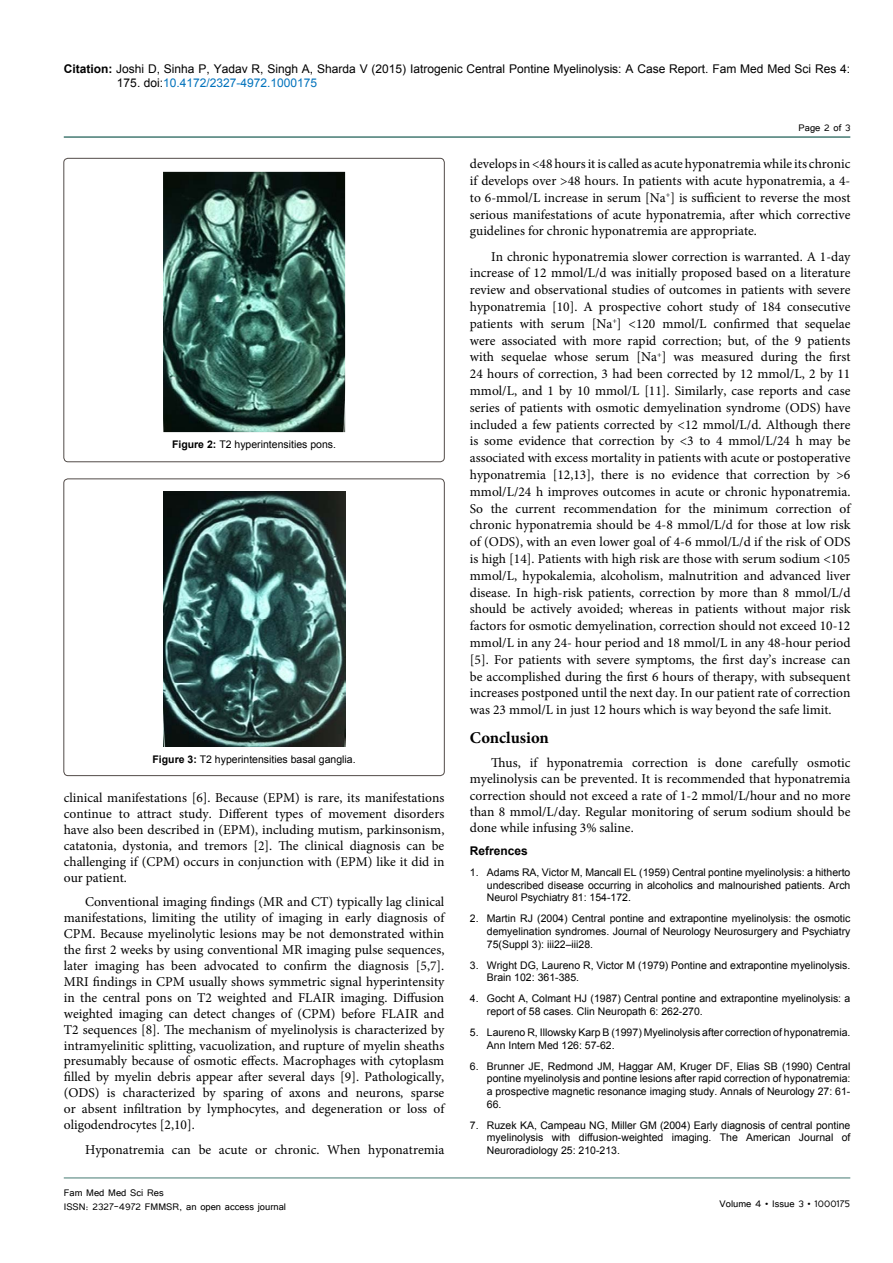
<style>
.page{position:relative;width:893px;height:1263px;background:#fff}
.page>*{position:absolute;margin:0;border:0;box-sizing:border-box;transform-origin:0 0}
.t1{font:700 16.5px "Minion Pro";color:#000}
.t2{font:13.5px/16.8px "Minion Pro";color:#000;text-align:justify}
.t3{font:12px/14.4px "Arial";color:#000}
.t4{font:12px/14.4px "Tunga";color:#000}
.t5{font:700 12px "Arial";color:#000}
.t6{font:10.5px/12.6px "Arial";color:#000;text-align:justify}
.s1{font-weight:700}
.s2{color:#0072bc}
</style>
<div class="page">
<hr style="left:64px;top:1178px;width:786px;height:1px;background:#457a73">
<hr style="left:64px;top:136px;width:786px;height:2px;background:#457a73">
<div style="left:64px;top:158px;width:380px;height:304px;border:1px solid #524b48;border-radius:4px"></div>
<img style="left:163px;top:172px;width:182px;height:260px">
<div style="left:64px;top:479px;width:380px;height:297px;border:1px solid #524b48;border-radius:4px"></div>
<img style="left:163px;top:492px;width:182px;height:254px">
<p class="t3" style="left:117px;top:61px;width:735px;text-indent:-53px"><span class="s1">Citation:</span> Joshi D, Sinha P, Yadav R, Singh A, Sharda V (2015) Iatrogenic Central Pontine Myelinolysis: A Case Report. Fam Med Med Sci Res 4:<br>175. doi:<span class="s2">10.4172/2327-4972.1000175</span></p>
<p class="t4" style="left:799px;top:119px;width:53px">Page 2 of 3</p>
<p class="t6" style="left:172px;top:438px;width:165px"><span class="s1">Figure 2:</span> T2 hyperintensities pons.</p>
<p class="t6" style="left:153px;top:753px;width:205px"><span class="s1">Figure 3:</span> T2 hyperintensities basal ganglia.</p>
<p class="t2" style="left:64px;top:790px;width:382px;line-height:15.9px">clinical manifestations [6]. Because (EPM) is rare, its manifestations continue to attract study. Different types of movement disorders have also been described in (EPM), including mutism, parkinsonism, catatonia, dystonia, and tremors [2]. The clinical diagnosis can be challenging if (CPM) occurs in conjunction with (EPM) like it did in our patient.</p>
<p class="t2" style="left:64px;top:894px;width:382px;line-height:15.9px;text-indent:21px">Conventional imaging findings (MR and CT) typically lag clinical manifestations, limiting the utility of imaging in early diagnosis of CPM. Because myelinolytic lesions may be not demonstrated within the first 2 weeks by using conventional MR imaging pulse sequences, later imaging has been advocated to confirm the diagnosis [5,7].<br>MRI findings in CPM usually shows symmetric signal hyperintensity in the central pons on T2 weighted and FLAIR imaging. Diffusion weighted imaging can detect changes of (CPM) before FLAIR and T2 sequences [8]. The mechanism of myelinolysis is characterized by intramyelinitic splitting, vacuolization, and rupture of myelin sheaths presumably because of osmotic effects. Macrophages with cytoplasm filled by myelin debris appear after several days [9]. Pathologically, (ODS) is characterized by sparing of axons and neurons, sparse or absent infiltration by lymphocytes, and degeneration or loss of oligodendrocytes [2,10].</p>
<p class="t2" style="left:85px;top:1141px;width:361px">Hyponatremia can be acute or chronic. When hyponatremia</p>
<p class="t4" style="left:64px;top:1184px;width:224px">Fam Med Med Sci Res<br>ISSN: 2327-4972 FMMSR, an open access journal</p>
<p class="t2" style="left:470px;top:155px;width:382px">develops in &lt;48 hours it is called as acute hyponatremia while its chronic if develops over &gt;48 hours. In patients with acute hyponatremia, a 4- to 6-mmol/L increase in serum [Na<sup>+</sup>] is sufficient to reverse the most serious manifestations of acute hyponatremia, after which corrective guidelines for chronic hyponatremia are appropriate.</p>
<p class="t2" style="left:470px;top:248px;width:382px;text-indent:21px">In chronic hyponatremia slower correction is warranted. A 1-day increase of 12 mmol/L/d was initially proposed based on a literature review and observational studies of outcomes in patients with severe hyponatremia [10]. A prospective cohort study of 184 consecutive patients with serum [Na<sup>+</sup>] &lt;120 mmol/L confirmed that sequelae were associated with more rapid correction; but, of the 9 patients with sequelae whose serum [Na<sup>+</sup>] was measured during the first 24 hours of correction, 3 had been corrected by 12 mmol/L, 2 by 11 mmol/L, and 1 by 10 mmol/L [11]. Similarly, case reports and case series of patients with osmotic demyelination syndrome (ODS) have included a few patients corrected by &lt;12 mmol/L/d. Although there is some evidence that correction by &lt;3 to 4 mmol/L/24 h may be associated with excess mortality in patients with acute or postoperative hyponatremia [12,13], there is no evidence that correction by &gt;6 mmol/L/24 h improves outcomes in acute or chronic hyponatremia.<br>So the current recommendation for the minimum correction of chronic hyponatremia should be 4-8 mmol/L/d for those at low risk of (ODS), with an even lower goal of 4-6 mmol/L/d if the risk of ODS is high [14]. Patients with high risk are those with serum sodium &lt;105 mmol/L, hypokalemia, alcoholism, malnutrition and advanced liver disease. In high-risk patients, correction by more than 8 mmol/L/d should be actively avoided; whereas in patients without major risk factors for osmotic demyelination, correction should not exceed 10-12 mmol/L in any 24- hour period and 18 mmol/L in any 48-hour period [5]. For patients with severe symptoms, the first day’s increase can be accomplished during the first 6 hours of therapy, with subsequent increases postponed until the next day. In our patient rate of correction was 23 mmol/L in just 12 hours which is way beyond the safe limit.</p>
<p class="t1" style="left:470px;top:726px;width:81px">Conclusion</p>
<p class="t2" style="left:470px;top:755px;width:382px;line-height:16.2px;text-indent:21px">Thus, if hyponatremia correction is done carefully osmotic myelinolysis can be prevented. It is recommended that hyponatremia correction should not exceed a rate of 1-2 mmol/L/hour and no more than 8 mmol/L/day. Regular monitoring of serum sodium should be done while infusing 3% saline.</p>
<p class="t5" style="left:470px;top:843px;width:60px">Refrences</p>
<p class="t6" style="left:487px;top:866px;width:365px;text-indent:-17px">1. Adams RA, Victor M, Mancall EL (1959) Central pontine myelinolysis: a hitherto undescribed disease occurring in alcoholics and malnourished patients. Arch Neurol Psychiatry 81: 154-172.</p>
<p class="t6" style="left:487px;top:912px;width:365px;text-indent:-17px">2. Martin RJ (2004) Central pontine and extrapontine myelinolysis: the osmotic demyelination syndromes. Journal of Neurology Neurosurgery and Psychiatry 75(Suppl 3): iii22–iii28.</p>
<p class="t6" style="left:487px;top:959px;width:365px;text-indent:-17px">3. Wright DG, Laureno R, Victor M (1979) Pontine and extrapontine myelinolysis.<br>Brain 102: 361-385.</p>
<p class="t6" style="left:487px;top:992px;width:365px;text-indent:-17px">4. Gocht A, Colmant HJ (1987) Central pontine and extrapontine myelinolysis: a report of 58 cases. Clin Neuropath 6: 262-270.</p>
<p class="t6" style="left:487px;top:1026px;width:365px;text-indent:-17px">5. Laureno R, Illowsky Karp B (1997) Myelinolysis after correction of hyponatremia.<br>Ann Intern Med 126: 57-62.</p>
<p class="t6" style="left:487px;top:1060px;width:365px;text-indent:-17px">6. Brunner JE, Redmond JM, Haggar AM, Kruger DF, Elias SB (1990) Central pontine myelinolysis and pontine lesions after rapid correction of hyponatremia: a prospective magnetic resonance imaging study. Annals of Neurology 27: 61- 66.</p>
<p class="t6" style="left:487px;top:1119px;width:365px;text-indent:-17px">7. Ruzek KA, Campeau NG, Miller GM (2004) Early diagnosis of central pontine myelinolysis with diffusion-weighted imaging. The American Journal of Neuroradiology 25: 210-213.</p>
<p class="t4" style="left:720px;top:1196px;width:132px">Volume 4 • Issue 3 • 1000175</p>
</div>
